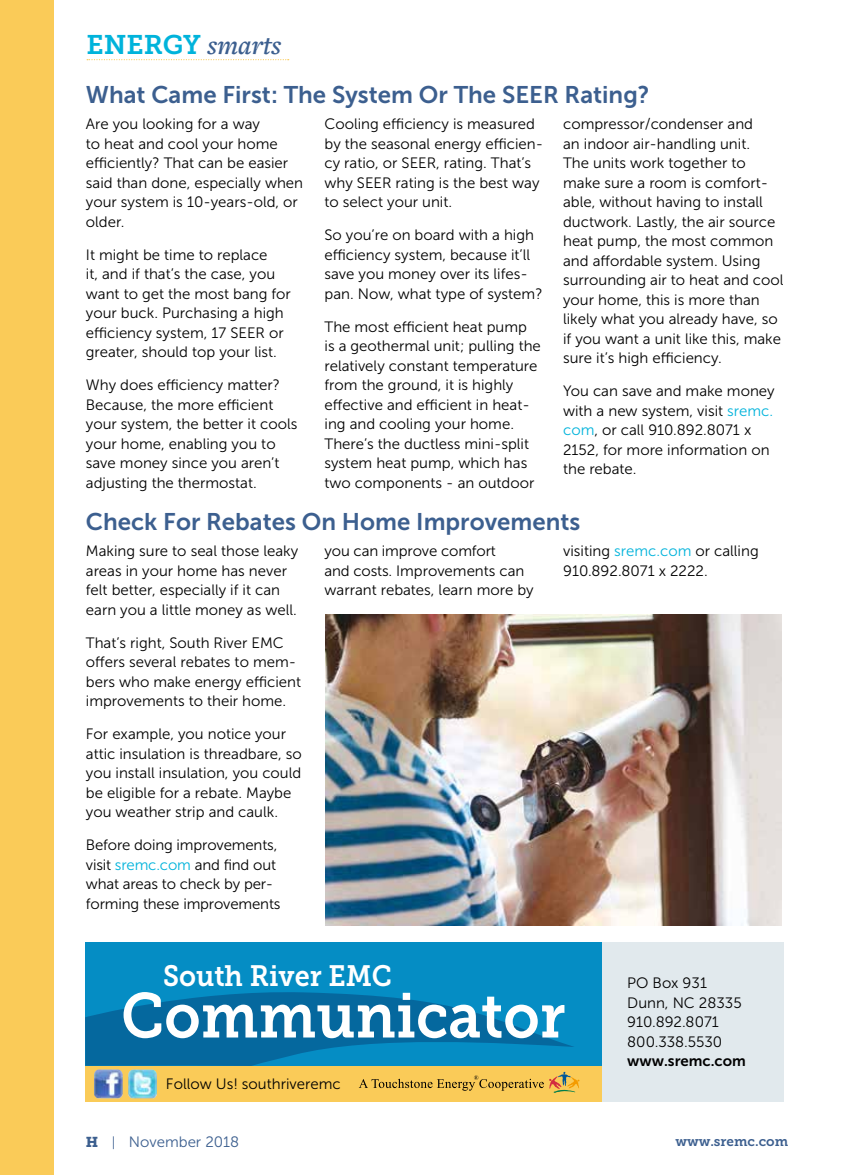
<style>
.page{position:relative;width:851px;height:1175px;background:#fff}
.page>*{position:absolute;margin:0;border:0;box-sizing:border-box;transform-origin:0 0}
.t1{font:63px "Museo Slab 700";color:#fff;scale:.92 1}
.t2{font:29.25px "Museo Slab 700";color:#fff;scale:.92 1}
.t3{font:26.85px "Museo Slab 700";color:#00b3db}
.t4{font:24px "Museo Sans 700";color:#3c5f8f}
.t5{font:15px/19.5px "Museo Sans 300";color:#000}
.t6{font:15px "Museo Sans 300";color:#3c5f8f}
.t7{font:15px "Museo Sans 700";color:#000}
.t8{font:13.5px "Museo Slab 700";color:#3c5f8f}
.s1{font-family:"Freight Text Pro";font-weight:600;font-style:italic;color:#3c5f8f}
.s2{color:#00b3db}
.s3{font-family:"Museo Slab 900";font-size:14.25px}
.s4{font-size:13.5px}
</style>
<div class="page">
<div style="left:0;top:0;width:54px;height:1174px;background:#facb58"></div>
<svg style="left:87px;top:59px;width:202px;height:1px"></svg>
<div style="left:85px;top:1066px;width:517px;height:35px;background:#facb58"></div>
<div style="left:602px;top:942px;width:181px;height:159px;background:#e1e9ed"></div>
<div style="left:86px;top:942px;width:516px;height:124px;background:#058dc4"></div>
<svg style="left:85px;top:990px;width:494px;height:103px"></svg>
<img style="left:128px;top:1069px;width:29px;height:29px">
<img style="left:94px;top:1069px;width:29px;height:29px">
<img style="left:325px;top:614px;width:456px;height:311px">
<h3 class="t3" style="left:86px;top:29px;width:196px">ENERGY <span class="s1">smarts</span></h3>
<h3 class="t4" style="left:86px;top:81px;width:565px">What Came First: The System Or The SEER Rating?</h3>
<p class="t5" style="left:86px;top:114px;width:219px">Are you looking for a way<br>to heat and cool your home efficiently? That can be easier said than done, especially when your system is 10-years-old, or older.</p>
<p class="t5" style="left:86px;top:245px;width:206px">It might be time to replace<br>it, and if that’s the case, you want to get the most bang for your buck. Purchasing a high efficiency system, 17 SEER or greater, should top your list.</p>
<p class="t5" style="left:86px;top:375px;width:213px">Why does efficiency matter?<br>Because, the more efficient your system, the better it cools your home, enabling you to save money since you aren’t adjusting the thermostat.</p>
<p class="t5" style="left:563px;top:114px;width:222px">compressor/condenser and<br>an indoor air-handling unit.<br>The units work together to make sure a room is comfort&shy;able, without having to install ductwork. Lastly, the air source heat pump, the most common and affordable system. Using surrounding air to heat and cool your home, this is more than likely what you already have, so if you want a unit like this, make sure it’s high efficiency.</p>
<p class="t5" style="left:563px;top:381px;width:213px">You can save and make money with a new system, visit <span class="s2">sremc. com</span>, or call 910.892.8071 x<br>2152, for more information on the rebate.</p>
<h3 class="t4" style="left:86px;top:508px;width:496px">Check For Rebates On Home Improvements</h3>
<p class="t5" style="left:86px;top:541px;width:214px">Making sure to seal those leaky areas in your home has never felt better, especially if it can earn you a little money as well.</p>
<p class="t5" style="left:86px;top:633px;width:217px">That’s right, South River EMC offers several rebates to mem&shy;bers who make energy efficient improvements to their home.</p>
<p class="t5" style="left:86px;top:724px;width:217px">For example, you notice your attic insulation is threadbare, so you install insulation, you could be eligible for a rebate. Maybe you weather strip and caulk.</p>
<p class="t5" style="left:86px;top:835px;width:196px">Before doing improvements, visit <span class="s2">sremc.com</span> and find out what areas to check by per&shy;forming these improvements</p>
<p class="t5" style="left:324px;top:114px;width:220px">Cooling efficiency is measured by the seasonal energy efficien&shy;cy ratio, or SEER, rating. That’s why SEER rating is the best way to select your unit.</p>
<p class="t5" style="left:324px;top:225px;width:219px">So you’re on board with a high efficiency system, because it’ll save you money over its lifes&shy;pan. Now, what type of system?</p>
<p class="t5" style="left:324px;top:317px;width:218px">The most efficient heat pump is a geothermal unit; pulling the relatively constant temperature from the ground, it is highly effective and efficient in heat&shy;ing and cooling your home.<br>There’s the ductless mini-split system heat pump, which has two components - an outdoor</p>
<p class="t5" style="left:324px;top:541px;width:211px">you can improve comfort<br>and costs. Improvements can warrant rebates, learn more by</p>
<p class="t5" style="left:563px;top:541px;width:197px">visiting <span class="s2">sremc.com</span> or calling<br>910.892.8071 x 2222.</p>
<h2 class="t2" style="left:163px;top:958px;width:250px">South River EMC</h2>
<h1 class="t1" style="left:121px;top:980px;width:484px">Communicator</h1>
<p class="t5" style="left:166px;top:1074px;width:176px">Follow Us! southriveremc</p>
<p class="t5" style="left:627px;top:973px;width:116px">PO Box 931<br>Dunn, NC 28335<br>910.892.8071<br>800.338.5530</p>
<p class="t7" style="left:627px;top:1052px;width:120px">www.sremc.com</p>
<p class="t6" style="left:86px;top:1133px;width:155px"><span class="s3">H</span> <span class="s4">|</span> November 2018</p>
<p class="t8" style="left:675px;top:1133px;width:114px">www.sremc.com</p>
</div>
